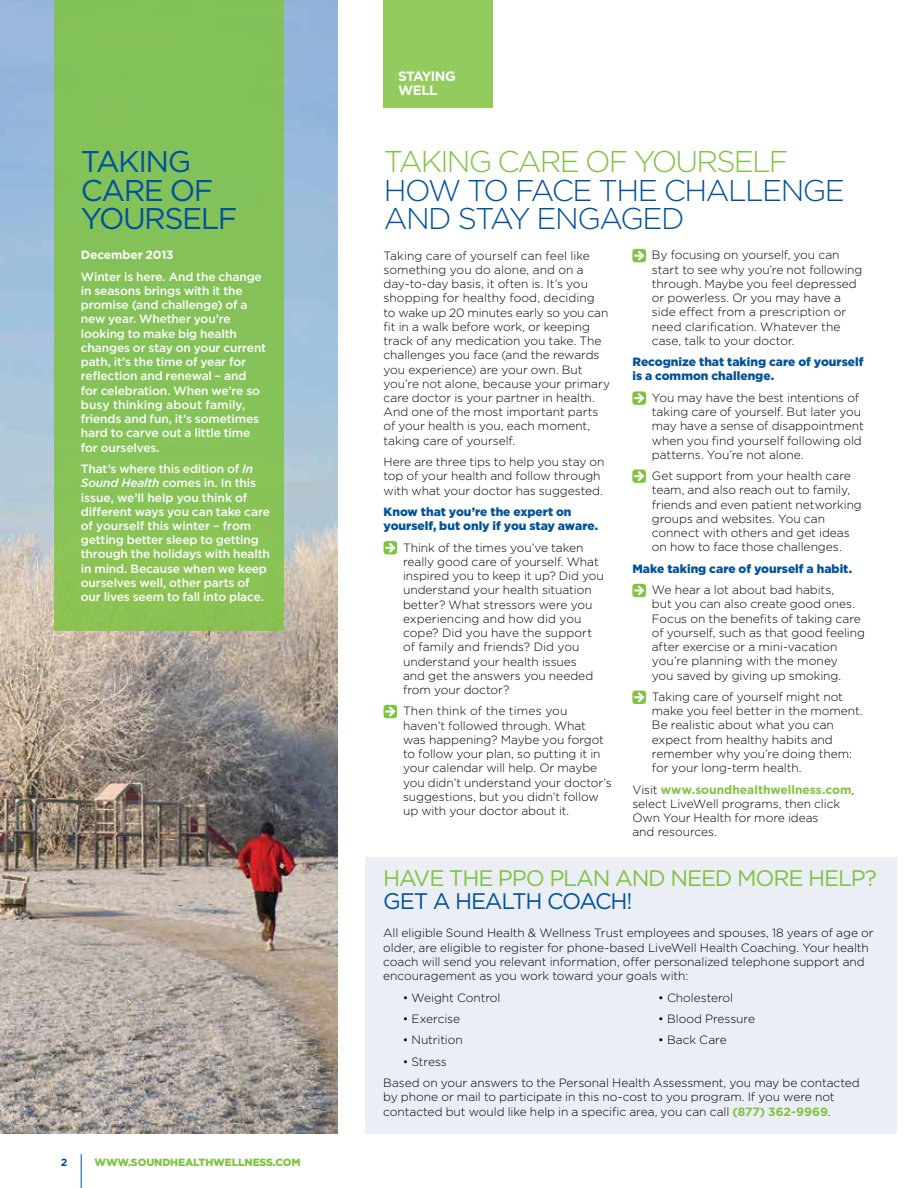
<style>
.page{position:relative;width:918px;height:1188px;background:#fff}
.page>*{position:absolute;margin:0;border:0;box-sizing:border-box;transform-origin:0 0}
.t1{font:300 30px/28.5px "Gotham";letter-spacing:-.05em;color:#00529c}
.t2{font:30px/28.5px "Gotham";letter-spacing:-.05em;color:#00529c}
.t3{font:300 30px "Gotham";letter-spacing:-.06em;color:#80c342}
.t4{font:22.5px "Gotham";letter-spacing:-.05em;color:#80c342}
.t5{font:22.5px "Gotham";letter-spacing:-.05em;color:#00529c}
.t6{font:700 13.5px/13.5px "Gotham";letter-spacing:-.04em;color:#fff}
.t7{font:300 12px/14.2px "Gotham";letter-spacing:-.005em;color:#000}
.t8{font:500 12px/14.2px "Gotham";letter-spacing:-.01em;color:#fff}
.t9{font:900 12px/14.2px "Gotham";color:#00529c}
.t10{font:700 12px "Gotham";letter-spacing:-.01em;color:#fff}
.t11{font:900 10.5px "Gotham";letter-spacing:-.01em;color:#80c342}
.t12{font:700 10.5px "Gotham";color:#00529c}
.s1{font-style:italic}
.s2{font-weight:700;color:#80c342}
</style>
<div class="page">
<img style="left:0;top:0;width:338px;height:1134px">
<div style="left:365px;top:857px;width:531px;height:277px;background:#eceef6"></div>
<div style="left:383px;top:0;width:110px;height:108px;background:#93cc5e"></div>
<div style="left:384px;top:541px;width:13px;height:13px;background:#80c342;border-radius:3px"></div>
<svg style="left:385px;top:543px;width:11px;height:10px"></svg>
<svg style="left:384px;top:705px;width:13px;height:13px"></svg>
<svg style="left:385px;top:707px;width:11px;height:9px"></svg>
<div style="left:54px;top:0;width:230px;height:631px;background:#85c259"></div>
<div style="left:632px;top:391px;width:14px;height:14px;background:#80c342;border-radius:3px"></div>
<svg style="left:634px;top:393px;width:10px;height:10px"></svg>
<div style="left:632px;top:249px;width:14px;height:13px;background:#80c342;border-radius:3px"></div>
<svg style="left:634px;top:251px;width:10px;height:10px"></svg>
<div style="left:632px;top:469px;width:14px;height:14px;background:#80c342;border-radius:3px"></div>
<svg style="left:634px;top:471px;width:10px;height:10px"></svg>
<div style="left:632px;top:584px;width:14px;height:13px;background:#80c342;border-radius:3px"></div>
<svg style="left:634px;top:585px;width:10px;height:10px"></svg>
<div style="left:632px;top:691px;width:14px;height:13px;background:#80c342;border-radius:3px"></div>
<svg style="left:634px;top:692px;width:10px;height:10px"></svg>
<hr style="left:81px;top:1154px;width:1px;height:34px;background:#00529c">
<h1 class="t2" style="left:81px;top:147px;width:158px">TAKING<br>CARE OF<br>YOURSELF</h1>
<p class="t10" style="left:81px;top:247px;width:94px">December 2013</p>
<p class="t8" style="left:81px;top:269px;width:187px">Winter is here. And the change in seasons brings with it the promise (and challenge) of a new year. Whether you’re looking to make big health changes or stay on your current path, it’s the time of year for reflection and renewal – and for celebration. When we’re so busy thinking about family, friends and fun, it’s sometimes hard to carve out a little time for ourselves.</p>
<p class="t8" style="left:81px;top:461px;width:191px">That’s where this edition of <span class="s1">In<br>Sound Health</span> comes in. In this issue, we’ll help you think of different ways you can take care of yourself this winter – from getting better sleep to getting through the holidays with health in mind. Because when we keep ourselves well, other parts of our lives seem to fall into place.</p>
<p class="t12" style="left:61px;top:1155px;width:8px">2</p>
<p class="t11" style="left:94px;top:1155px;width:208px">WWW.SOUNDHEALTHWELLNESS.COM</p>
<p class="t6" style="left:398px;top:69px;width:59px">STAYING<br>WELL</p>
<h1 class="t3" style="left:384px;top:142px;width:406px">TAKING CARE OF YOURSELF</h1>
<h1 class="t1" style="left:384px;top:175px;width:463px">HOW TO FACE THE CHALLENGE<br>AND STAY ENGAGED</h1>
<p class="t7" style="left:384px;top:248px;width:228px">Taking care of yourself can feel like something you do alone, and on a day-to-day basis, it often is. It’s you shopping for healthy food, deciding<br>to wake up 20 minutes early so you can fit in a walk before work, or keeping track of any medication you take. The challenges you face (and the rewards you experience) are your own. But you’re not alone, because your primary care doctor is your partner in health.<br>And one of the most important parts of your health is you, each moment, taking care of yourself.</p>
<p class="t7" style="left:384px;top:454px;width:223px">Here are three tips to help you stay on top of your health and follow through with what your doctor has suggested.</p>
<p class="t9" style="left:384px;top:504px;width:216px">Know that you’re the expert on yourself, but only if you stay aware.</p>
<p class="t7" style="left:403px;top:540px;width:202px">Think of the times you’ve taken really good care of yourself. What inspired you to keep it up? Did you understand your health situation better? What stressors were you experiencing and how did you cope? Did you have the support of family and friends? Did you understand your health issues<br>and get the answers you needed from your doctor?</p>
<p class="t7" style="left:403px;top:704px;width:210px">Then think of the times you haven’t followed through. What<br>was happening? Maybe you forgot to follow your plan, so putting it in your calendar will help. Or maybe you didn’t understand your doctor’s suggestions, but you didn’t follow up with your doctor about it.</p>
<p class="t7" style="left:652px;top:248px;width:212px">By focusing on yourself, you can start to see why you’re not following through. Maybe you feel depressed or powerless. Or you may have a side effect from a prescription or need clarification. Whatever the case, talk to your doctor.</p>
<p class="t9" style="left:632px;top:355px;width:233px">Recognize that taking care of yourself is a common challenge.</p>
<p class="t7" style="left:652px;top:390px;width:213px">You may have the best intentions of taking care of yourself. But later you may have a sense of disappointment when you find yourself following old patterns. You’re not alone.</p>
<p class="t7" style="left:652px;top:468px;width:211px">Get support from your health care team, and also reach out to family, friends and even patient networking groups and websites. You can connect with others and get ideas on how to face those challenges.</p>
<p class="t9" style="left:632px;top:561px;width:221px">Make taking care of yourself a habit.</p>
<p class="t7" style="left:652px;top:582px;width:215px">We hear a lot about bad habits,<br>but you can also create good ones.<br>Focus on the benefits of taking care of yourself, such as that good feeling after exercise or a mini-vacation you’re planning with the money<br>you saved by giving up smoking.</p>
<p class="t7" style="left:652px;top:689px;width:212px">Taking care of yourself might not make you feel better in the moment.<br>Be realistic about what you can expect from healthy habits and remember why you’re doing them: for your long-term health.</p>
<p class="t7" style="left:632px;top:782px;width:223px">Visit <span class="s2">www.soundhealthwellness.com</span>, select LiveWell programs, then click<br>Own Your Health for more ideas<br>and resources.</p>
<h2 class="t4" style="left:383px;top:864px;width:495px">HAVE THE PPO PLAN AND NEED MORE HELP?</h2>
<h2 class="t5" style="left:383px;top:887px;width:251px">GET A HEALTH COACH!</h2>
<p class="t7" style="left:383px;top:926px;width:492px">All eligible Sound Health &amp; Wellness Trust employees and spouses, 18 years of age or older, are eligible to register for phone-based LiveWell Health Coaching. Your health coach will send you relevant information, offer personalized telephone support and encouragement as you work toward your goals with:</p>
<p class="t7" style="left:403px;top:990px;width:99px">• Weight Control</p>
<p class="t7" style="left:403px;top:1011px;width:59px">• Exercise</p>
<p class="t7" style="left:403px;top:1033px;width:62px">• Nutrition</p>
<p class="t7" style="left:403px;top:1054px;width:46px">• Stress</p>
<p class="t7" style="left:658px;top:990px;width:76px">• Cholesterol</p>
<p class="t7" style="left:658px;top:1011px;width:98px">• Blood Pressure</p>
<p class="t7" style="left:658px;top:1033px;width:70px">• Back Care</p>
<p class="t7" style="left:383px;top:1075px;width:478px">Based on your answers to the Personal Health Assessment, you may be contacted by phone or mail to participate in this no-cost to you program. If you were not contacted but would like help in a specific area, you can call <span class="s2">(877) 362-9969</span>.</p>
</div>
